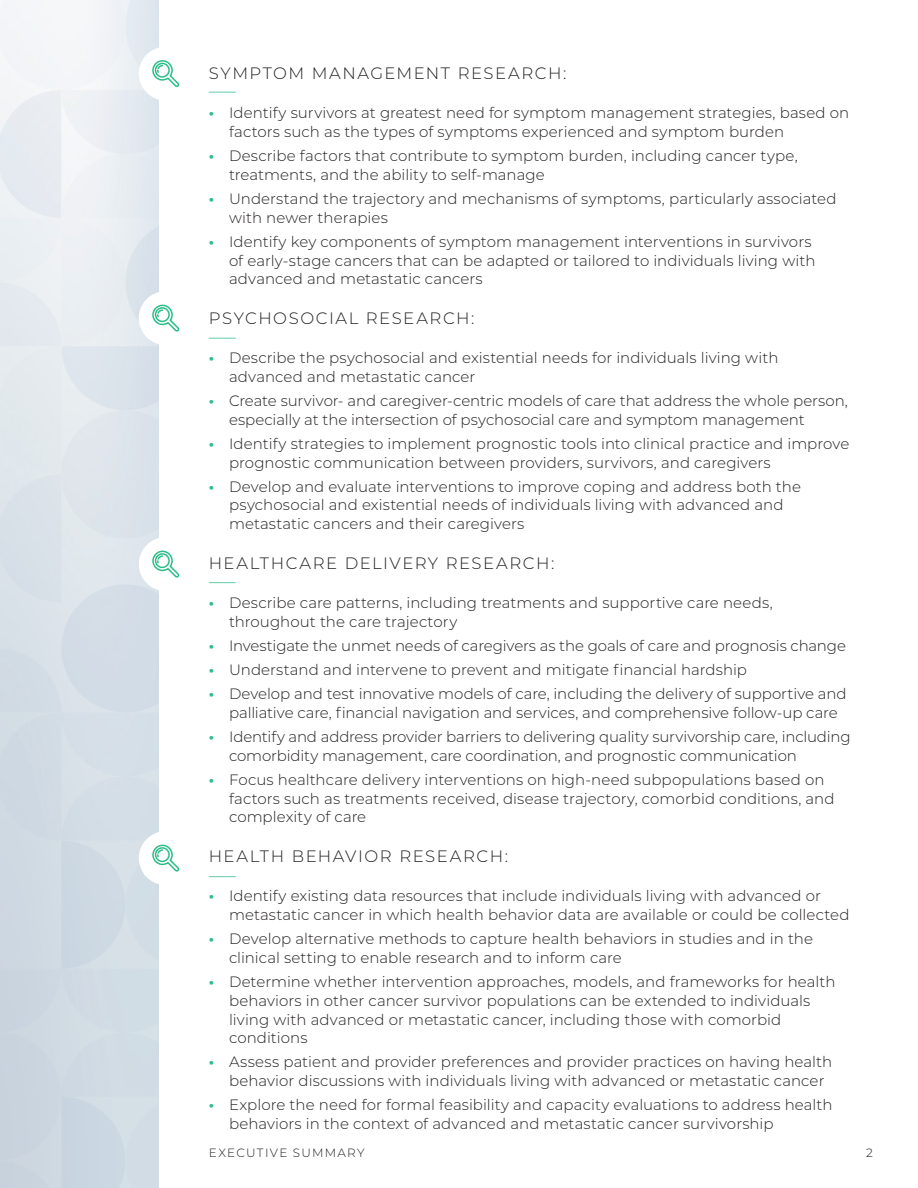
<style>
.page{position:relative;width:918px;height:1188px;background:#fff}
.page>*{position:absolute;margin:0;border:0;box-sizing:border-box;transform-origin:0 0}
.t1{font:300 16.5px "Montserrat";letter-spacing:.095em;color:#231f20}
.t2{font:300 15px/18.8px "Montserrat";color:#231f20}
.t3{font:300 12px "Montserrat";letter-spacing:.105em;color:#231f20}
.s1{font-weight:700;color:#2bbf87}
</style>
<div class="page">
<svg style="left:0;top:0;width:180px;height:1188px"></svg>
<svg style="left:209px;top:92px;width:27px;height:1px"></svg>
<svg style="left:209px;top:338px;width:27px;height:1px"></svg>
<svg style="left:209px;top:582px;width:27px;height:1px"></svg>
<svg style="left:209px;top:876px;width:27px;height:1px"></svg>
<h3 class="t1" style="left:209px;top:62px;width:359px">SYMPTOM MANAGEMENT RESEARCH:</h3>
<p class="t2" style="left:229px;top:103px;width:622px;text-indent:-20px"><span class="s1">•</span> Identify survivors at greatest need for symptom management strategies, based on factors such as the types of symptoms experienced and symptom burden</p>
<p class="t2" style="left:229px;top:146px;width:570px;text-indent:-20px"><span class="s1">•</span> Describe factors that contribute to symptom burden, including cancer type, treatments, and the ability to self-manage</p>
<p class="t2" style="left:229px;top:189px;width:609px;text-indent:-20px"><span class="s1">•</span> Understand the trajectory and mechanisms of symptoms, particularly associated with newer therapies</p>
<p class="t2" style="left:229px;top:232px;width:588px;text-indent:-20px"><span class="s1">•</span> Identify key components of symptom management interventions in survivors of early-stage cancers that can be adapted or tailored to individuals living with advanced and metastatic cancers</p>
<h3 class="t1" style="left:209px;top:307px;width:267px">PSYCHOSOCIAL RESEARCH:</h3>
<p class="t2" style="left:229px;top:348px;width:551px;text-indent:-20px"><span class="s1">•</span> Describe the psychosocial and existential needs for individuals living with advanced and metastatic cancer</p>
<p class="t2" style="left:229px;top:391px;width:620px;text-indent:-20px"><span class="s1">•</span> Create survivor- and caregiver-centric models of care that address the whole person, especially at the intersection of psychosocial care and symptom management</p>
<p class="t2" style="left:229px;top:434px;width:622px;text-indent:-20px"><span class="s1">•</span> Identify strategies to implement prognostic tools into clinical practice and improve prognostic communication between providers, survivors, and caregivers</p>
<p class="t2" style="left:229px;top:477px;width:574px;text-indent:-20px"><span class="s1">•</span> Develop and evaluate interventions to improve coping and address both the psychosocial and existential needs of individuals living with advanced and metastatic cancers and their caregivers</p>
<h3 class="t1" style="left:209px;top:552px;width:347px">HEALTHCARE DELIVERY RESEARCH:</h3>
<p class="t2" style="left:229px;top:593px;width:545px;text-indent:-20px"><span class="s1">•</span> Describe care patterns, including treatments and supportive care needs, throughout the care trajectory</p>
<p class="t2" style="left:209px;top:636px;width:639px"><span class="s1">•</span> Investigate the unmet needs of caregivers as the goals of care and prognosis change</p>
<p class="t2" style="left:209px;top:660px;width:540px"><span class="s1">•</span> Understand and intervene to prevent and mitigate financial hardship</p>
<p class="t2" style="left:229px;top:684px;width:619px;text-indent:-20px"><span class="s1">•</span> Develop and test innovative models of care, including the delivery of supportive and palliative care, financial navigation and services, and comprehensive follow-up care</p>
<p class="t2" style="left:229px;top:727px;width:623px;text-indent:-20px"><span class="s1">•</span> Identify and address provider barriers to delivering quality survivorship care, including comorbidity management, care coordination, and prognostic communication</p>
<p class="t2" style="left:229px;top:770px;width:607px;text-indent:-20px"><span class="s1">•</span> Focus healthcare delivery interventions on high-need subpopulations based on factors such as treatments received, disease trajectory, comorbid conditions, and complexity of care</p>
<h3 class="t1" style="left:209px;top:845px;width:301px">HEALTH BEHAVIOR RESEARCH:</h3>
<p class="t2" style="left:229px;top:886px;width:622px;text-indent:-20px"><span class="s1">•</span> Identify existing data resources that include individuals living with advanced or metastatic cancer in which health behavior data are available or could be collected</p>
<p class="t2" style="left:229px;top:929px;width:586px;text-indent:-20px"><span class="s1">•</span> Develop alternative methods to capture health behaviors in studies and in the clinical setting to enable research and to inform care</p>
<p class="t2" style="left:229px;top:972px;width:608px;text-indent:-20px"><span class="s1">•</span> Determine whether intervention approaches, models, and frameworks for health behaviors in other cancer survivor populations can be extended to individuals living with advanced or metastatic cancer, including those with comorbid conditions</p>
<p class="t2" style="left:229px;top:1052px;width:605px;text-indent:-20px"><span class="s1">•</span> Assess patient and provider preferences and provider practices on having health behavior discussions with individuals living with advanced or metastatic cancer</p>
<p class="t2" style="left:229px;top:1095px;width:605px;text-indent:-20px"><span class="s1">•</span> Explore the need for formal feasibility and capacity evaluations to address health behaviors in the context of advanced and metastatic cancer survivorship</p>
<p class="t3" style="left:209px;top:1145px;width:157px">EXECUTIVE SUMMARY</p>
<p class="t3" style="left:866px;top:1145px;width:8px">2</p>
</div>
